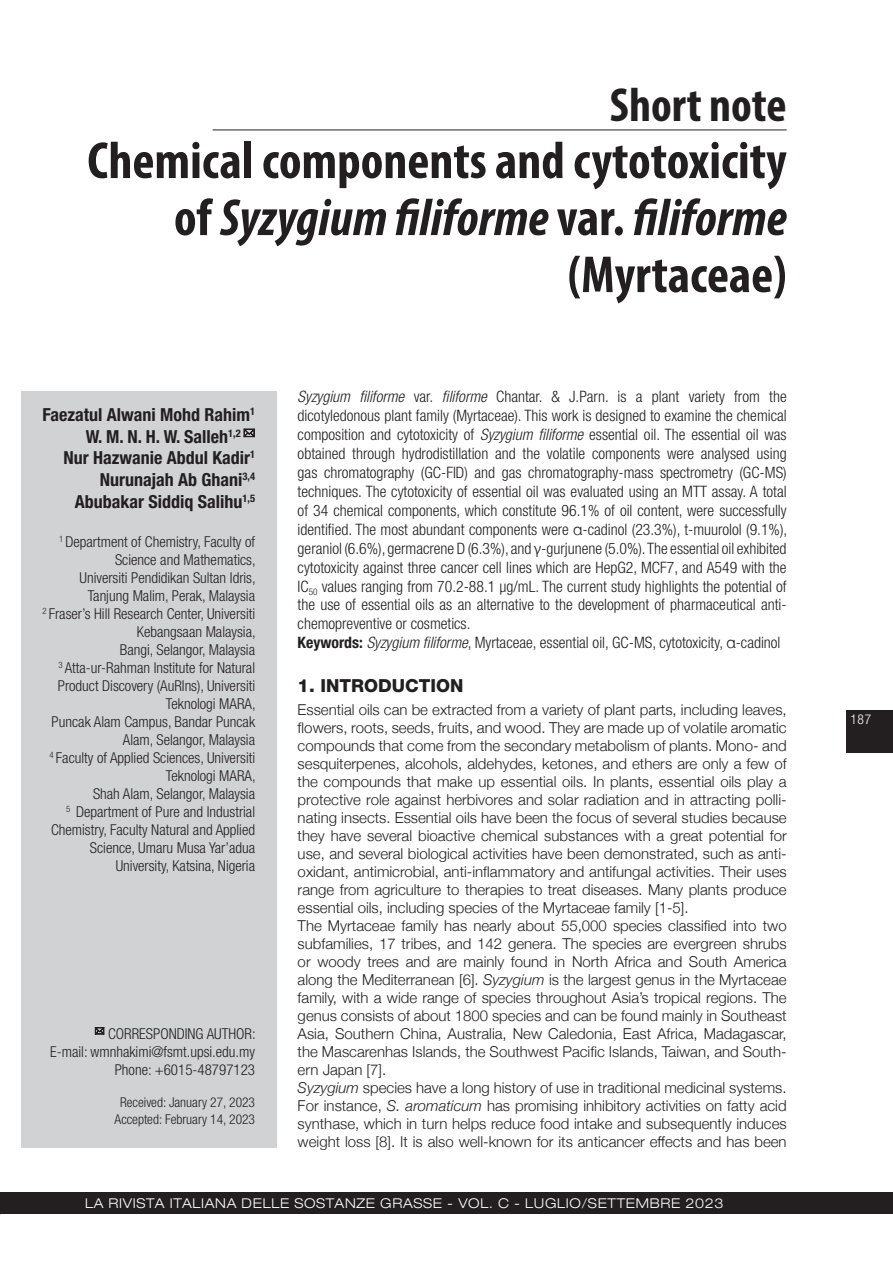
<style>
.page{position:relative;width:893px;height:1263px;background:#fff}
.page>*{position:absolute;margin:0;border:0;box-sizing:border-box;transform-origin:0 0}
.t1{font:700 condensed 52.5px/57px "Myriad Pro";color:#231f20;text-align:right}
.t2{font:700 condensed 48px "Myriad Pro";color:#231f20}
.t3{font:700 condensed 18px "Helvetica Neue LT Std";color:#231f20}
.t4{font:800 18px "Helvetica Neue LT Pro";color:#231f20}
.t5{font:300 condensed 15.75px/18.9px "Helvetica Neue LT Std";color:#231f20}
.t6{font:300 15px/18px "Helvetica Neue";color:#231f20}
.t7{font:300 condensed 15px/18px "Helvetica Neue LT Pro";color:#231f20;text-align:right}
.t8{font:300 expanded 13.5px "Helvetica Neue LT Pro";letter-spacing:.05em;color:#fff}
.t9{font:300 condensed 13.5px/16.2px "Helvetica Neue LT Pro";color:#231f20;text-align:center}
.t10{font:300 condensed 13.5px "Helvetica Neue LT Pro";color:#fff}
.s1{font-style:italic}
.s2{font-family:"Helvetica";font-stretch:normal}
.s3{font-weight:700}
</style>
<div class="page">
<div style="left:0;top:1193px;width:893px;height:21px;background:#231f20"></div>
<div style="left:846px;top:710px;width:47px;height:43px;background:#231f20"></div>
<div style="left:21px;top:391px;width:255px;height:757px;background:#d1d2d4"></div>
<hr style="left:213px;top:130px;width:574px;height:1px;background:#231f20">
<h2 class="t2" style="left:610px;top:75px;width:178px">Short note</h2>
<h1 class="t1" style="left:87px;top:131px;width:701px">Chemical components and cytotoxicity of <span class="s1">Syzygium filiforme</span> var. <span class="s1">filiforme </span>(Myrtaceae)</h1>
<p class="t3" style="left:43px;top:404px;width:214px">Faezatul Alwani Mohd Rahim<sup>1</sup></p>
<p class="t3" style="left:86px;top:425px;width:156px">W. M. N. H. W. Salleh<sup>1,2</sup></p>
<p class="t3" style="left:64px;top:447px;width:193px">Nur Hazwanie Abdul Kadir<sup>1</sup></p>
<p class="t3" style="left:100px;top:469px;width:157px">Nurunajah Ab Ghani<sup>3,4</sup></p>
<p class="t3" style="left:75px;top:490px;width:182px">Abubakar Siddiq Salihu<sup>1,5</sup></p>
<p class="t7" style="left:43px;top:533px;width:215px"><sup>1</sup> Department of Chemistry, Faculty of<br>Science and Mathematics,<br>Universiti Pendidikan Sultan Idris,<br>Tanjung Malim, Perak, Malaysia<br><sup>2</sup> Fraser’s Hill Research Center, Universiti<br>Kebangsaan Malaysia,<br>Bangi, Selangor, Malaysia<br><sup>3</sup> Atta-ur-Rahman Institute for Natural<br>Product Discovery (AuRIns), Universiti<br>Teknologi MARA,<br>Puncak Alam Campus, Bandar Puncak<br>Alam, Selangor, Malaysia<br><sup>4</sup> Faculty of Applied Sciences, Universiti<br>Teknologi MARA,<br>Shah Alam, Selangor, Malaysia<br><sup>5</sup> Department of Pure and Industrial<br>Chemistry, Faculty Natural and Applied<br>Science, Umaru Musa Yar’adua<br>University, Katsina, Nigeria</p>
<p class="t7" style="left:50px;top:1024px;width:207px">CORRESPONDING AUTHOR:<br>E-mail: wmnhakimi@fsmt.upsi.edu.my<br>Phone: +6015-48797123</p>
<p class="t9" style="left:115px;top:1094px;width:142px">Received: January 27, 2023<br>Accepted: February 14, 2023</p>
<p class="t5" style="left:298px;top:387px;width:491px"><span class="s1">Syzygium filiforme</span> var. <span class="s1">filiforme</span> Chantar. &amp; J.Parn. is a plant variety from the dicotyledonous plant family (Myrtaceae). This work is designed to examine the chemical composition and cytotoxicity of <span class="s1">Syzygium filiforme</span> essential oil. The essential oil was obtained through hydrodistillation and the volatile components were analysed using gas chromatography (GC-FID) and gas chromatography-mass spectrometry (GC-MS) techniques. The cytotoxicity of essential oil was evaluated using an MTT assay. A total of 34 chemical components, which constitute 96.1% of oil content, were successfully identified. The most abundant components were <span class="s2">α</span>-cadinol (23.3%), t-muurolol (9.1%), geraniol (6.6%), germacrene D (6.3%), and <span class="s2">γ</span>-gurjunene (5.0%). The essential oil exhibited cytotoxicity against three cancer cell lines which are HepG2, MCF7, and A549 with the IC<sub>50</sub> values ranging from 70.2-88.1 μg/mL. The current study highlights the potential of the use of essential oils as an alternative to the development of pharmaceutical anti&shy;chemopreventive or cosmetics.<br><span class="s3">Keywords:</span> <span class="s1">Syzygium filiforme</span>, Myrtaceae, essential oil, GC-MS, cytotoxicity, <span class="s2">α</span>-cadinol</p>
<p class="t4" style="left:298px;top:675px;width:167px">1. INTRODUCTION</p>
<p class="t6" style="left:298px;top:700px;width:491px">Essential oils can be extracted from a variety of plant parts, including leaves, flowers, roots, seeds, fruits, and wood. They are made up of volatile aromatic compounds that come from the secondary metabolism of plants. Mono- and sesquiterpenes, alcohols, aldehydes, ketones, and ethers are only a few of the compounds that make up essential oils. In plants, essential oils play a protective role against herbivores and solar radiation and in attracting polli&shy;nating insects. Essential oils have been the focus of several studies because they have several bioactive chemical substances with a great potential for use, and several biological activities have been demonstrated, such as anti&shy;oxidant, antimicrobial, anti-inflammatory and antifungal activities. Their uses range from agriculture to therapies to treat diseases. Many plants produce essential oils, including species of the Myrtaceae family [1-5].<br>The Myrtaceae family has nearly about 55,000 species classified into two subfamilies, 17 tribes, and 142 genera. The species are evergreen shrubs or woody trees and are mainly found in North Africa and South America along the Mediterranean [6]. <span class="s1">Syzygium</span> is the largest genus in the Myrtaceae family, with a wide range of species throughout Asia’s tropical regions. The genus consists of about 1800 species and can be found mainly in Southeast Asia, Southern China, Australia, New Caledonia, East Africa, Madagascar, the Mascarenhas Islands, the Southwest Pacific Islands, Taiwan, and South&shy;ern Japan [7].<br><span class="s1">Syzygium</span> species have a long history of use in traditional medicinal systems.<br>For instance, <span class="s1">S. aromaticum</span> has promising inhibitory activities on fatty acid synthase, which in turn helps reduce food intake and subsequently induces weight loss [8]. It is also well-known for its anticancer effects and has been</p>
<p class="t8" style="left:85px;top:1195px;width:514px">LA RIVISTA ITALIANA DELLE SOSTANZE GRASSE - VO L. C - LUGLIO/SETTE</p>
<p class="t8" style="left:636px;top:1195px;width:89px">MBRE 2023</p>
<p class="t10" style="left:850px;top:711px;width:22px">187</p>
</div>
